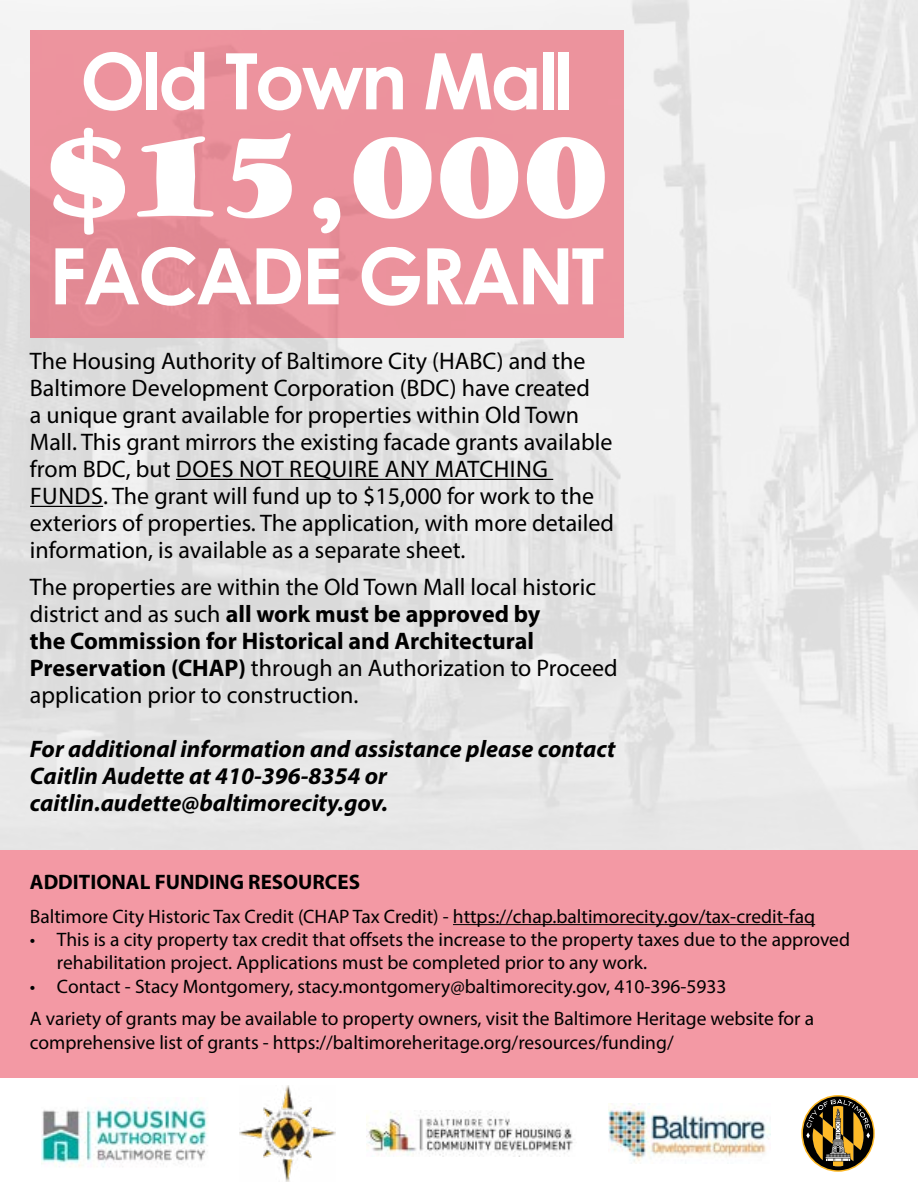
<style>
.page{position:relative;width:918px;height:1188px;background:#fff}
.page>*{position:absolute;margin:0;border:0;box-sizing:border-box;transform-origin:0 0}
.t1{font:105px "Goudy Stout";color:#fff}
.t2{font:700 78px "Century Gothic";letter-spacing:-.04em;color:#fff}
.t3{font:24px/27px "Myriad Pro";color:#000}
.t4{font:italic 700 24px/27px "Myriad Pro";color:#000}
.t5{font:700 21px "Myriad Pro";color:#000}
.t6{font:19.5px/23.4px "Myriad Pro";color:#000}
.s1{font-weight:700}
</style>
<div class="page">
<div style="left:0;top:850px;width:918px;height:228px;background:#f399a4"></div>
<div style="left:30px;top:30px;width:593px;height:307px;background:#ec929d"></div>
<hr style="left:176px;top:479px;width:377px;height:1px;background:#000">
<hr style="left:30px;top:506px;width:73px;height:1px;background:#000">
<hr style="left:453px;top:924px;width:362px;height:1px;background:#000">
<img style="left:41px;top:1103px;width:167px;height:64px">
<svg style="left:801px;top:1095px;width:74px;height:77px"></svg>
<img style="left:240px;top:1086px;width:95px;height:95px">
<img style="left:366px;top:1111px;width:209px;height:45px">
<img style="left:608px;top:1104px;width:162px;height:58px">
<h2 class="t2" style="left:80px;top:22px;width:494px">Old Town Mall</h2>
<h1 class="t1" style="left:45px;top:109px;width:565px">$15,000</h1>
<h2 class="t2" style="left:49px;top:217px;width:557px">FACADE GRANT</h2>
<p class="t3" style="left:30px;top:347px;width:586px">The Housing Authority of Baltimore City (HABC) and the Baltimore Development Corporation (BDC) have created<br>a unique grant available for properties within Old Town Mall. This grant mirrors the existing facade grants available from BDC, but DOES NOT REQUIRE ANY MATCHING FUNDS. The grant will fund up to $15,000 for work to the exteriors of properties. The application, with more detailed information, is available as a separate sheet.</p>
<p class="t3" style="left:30px;top:574px;width:589px">The properties are within the Old Town Mall local historic district and as such <span class="s1">all work must be approved by<br>the Commission for Historical and Architectural Preservation (CHAP)</span> through an Authorization to Proceed application prior to construction.</p>
<p class="t4" style="left:30px;top:735px;width:587px">For additional information and assistance please contact<br>Caitlin Audette at 410-396-8354 or caitlin.audette@baltimorecity.gov.</p>
<p class="t5" style="left:30px;top:868px;width:332px">ADDITIONAL FUNDING RESOURCES</p>
<p class="t6" style="left:30px;top:904px;width:787px">Baltimore City Historic Tax Credit (CHAP Tax Credit) - https://chap.baltimorecity.gov/tax-credit-faq</p>
<p class="t6" style="left:57px;top:928px;width:795px;text-indent:-27px">• This is a city property tax credit that offsets the increase to the property taxes due to the approved rehabilitation project. Applications must be completed prior to any work.</p>
<p class="t6" style="left:30px;top:970px;width:786px;line-height:32.4px">• Contact - Stacy Montgomery, stacy.montgomery@baltimorecity.gov, 410-396-5933<br>A variety of grants may be available to property owners, visit the Baltimore Heritage website for a</p>
<p class="t6" style="left:30px;top:1030px;width:645px">comprehensive list of grants - https://baltimoreheritage.org/resources/funding/</p>
</div>
